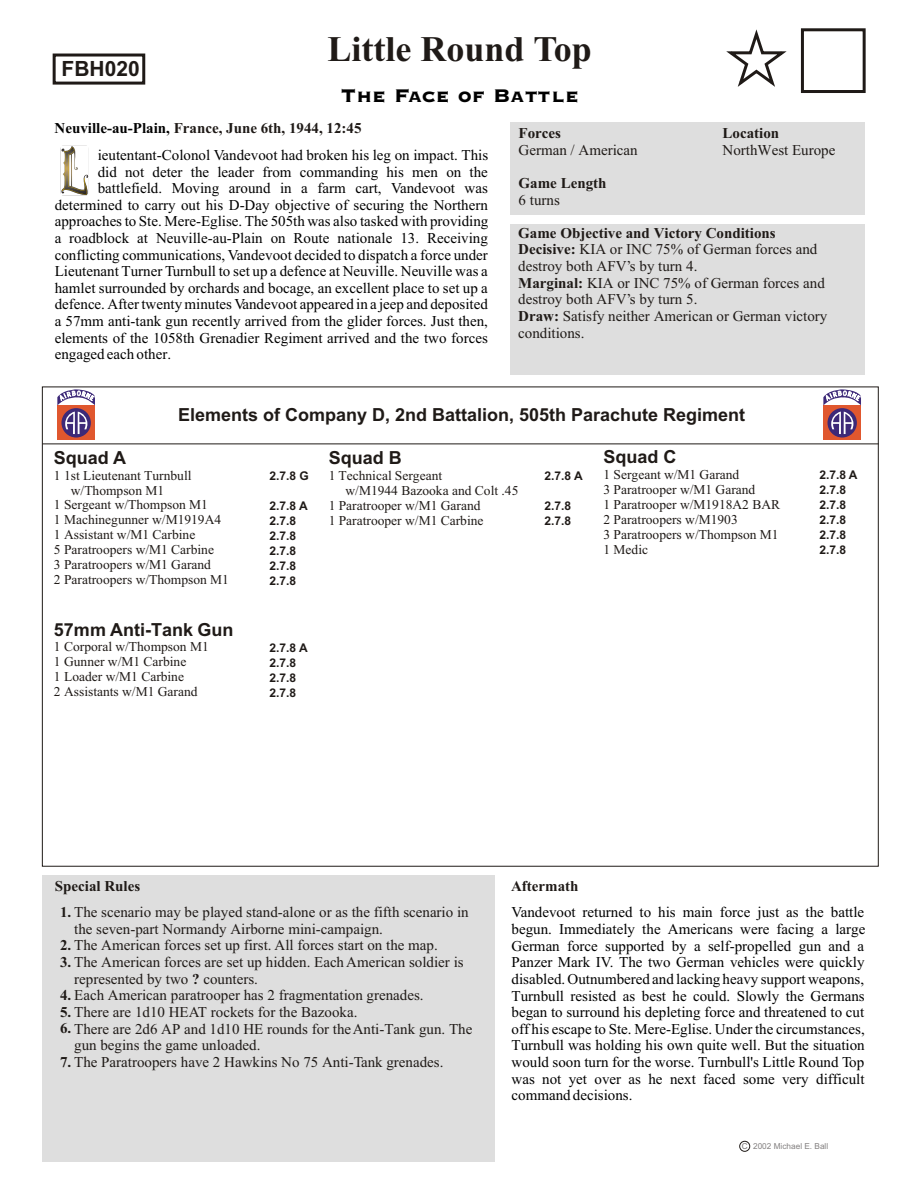
<style>
.page{position:relative;width:918px;height:1188px;background:#fff}
.page>*{position:absolute;margin:0;border:0;box-sizing:border-box;transform-origin:0 0}
.t1{font:700 36px "Times New Roman";color:#1f1a17}
.t2{font:24px "Copprpl Goth Hv BT";color:#000}
.t3{font:700 21px "Arial";color:#1f1a17}
.t4{font:700 18px "Arial";color:#1f1a17}
.t5{font:15px/16.6px "Times New Roman";color:#000;text-align:justify}
.t6{font:15px/16.6px "Times New Roman";color:#1f1a17}
.t7{font:700 15px "Times New Roman";color:#1f1a17}
.t8{font:13.5px/15px "Times New Roman";color:#1f1a17}
.t9{font:700 12px/15px "Arial";color:#1f1a17}
.t10{font:8.25px "Arial";color:#858282}
.s1{color:#000}
.s2{font-weight:700}
.s3{color:#737070}
</style>
<div class="page">
<div style="left:511px;top:225px;width:354px;height:150px;background:#dedede"></div>
<div style="left:740px;top:1141px;width:10px;height:10px;border:1px solid #1f1a17;border-radius:50%"></div>
<hr style="left:42px;top:444px;width:837px;height:1px;background:#1f1a17">
<div style="left:801px;top:28px;width:65px;height:65px;border:3px solid #1f1a17"></div>
<div style="left:53px;top:54px;width:92px;height:31px;border:3px solid #1f1a17"></div>
<div style="left:511px;top:122px;width:354px;height:93px;background:#dedede"></div>
<svg style="left:727px;top:29px;width:60px;height:58px"></svg>
<div style="left:43px;top:875px;width:452px;height:286px;background:#dedede"></div>
<svg style="left:60px;top:145px;width:29px;height:51px"></svg>
<div style="left:57px;top:405px;width:38px;height:35px;background:#e0572e"></div>
<svg style="left:61px;top:408px;width:30px;height:30px"></svg>
<svg style="left:65px;top:412px;width:22px;height:22px"></svg>
<svg style="left:57px;top:386px;width:38px;height:19px"></svg>
<div style="left:823px;top:405px;width:38px;height:35px;background:#e0572e"></div>
<svg style="left:828px;top:408px;width:29px;height:30px"></svg>
<svg style="left:831px;top:412px;width:22px;height:22px"></svg>
<svg style="left:823px;top:386px;width:38px;height:19px"></svg>
<h3 class="t3" style="left:62px;top:61px;width:80px">FBH020</h3>
<h1 class="t1" style="left:328px;top:37px;width:266px">Little Round Top</h1>
<h2 class="t2" style="left:341px;top:84px;width:241px">The Face of Battle</h2>
<p class="t7" style="left:55px;top:123px;width:309px"><span class="s1">Neuville-au-Plain,</span> France, June 6th, 1944, 12:45</p>
<p class="t5" style="left:98px;top:148px;width:392px">ieutentant-Colonol Vandevoot had broken his leg on impact. This</p>
<p class="t5" style="left:98px;top:165px;width:392px">did not deter the leader from commanding his men on the</p>
<p class="t5" style="left:98px;top:181px;width:392px">battlefield. Moving around in a farm cart, Vandevoot was</p>
<p class="t5" style="left:55px;top:198px;width:435px">determined to carry out his D-Day objective of securing the Northern</p>
<p class="t5" style="left:55px;top:214px;width:435px">approaches to Ste. Mere-Eglise. The 505th was also tasked with providing</p>
<p class="t5" style="left:55px;top:231px;width:435px">a roadblock at Neuville-au-Plain on Route nationale 13. Receiving</p>
<p class="t5" style="left:55px;top:248px;width:435px">conflicting communications, Vandevoot decided to dispatch a force under</p>
<p class="t5" style="left:55px;top:264px;width:435px">Lieutenant Turner Turnbull to set up a defence at Neuville. Neuville was a</p>
<p class="t5" style="left:55px;top:281px;width:435px">hamlet surrounded by orchards and bocage, an excellent place to set up a</p>
<p class="t5" style="left:55px;top:298px;width:435px">defence. After twenty minutes Vandevoot appeared in a jeep and deposited</p>
<p class="t5" style="left:55px;top:314px;width:435px">a 57mm anti-tank gun recently arrived from the glider forces. Just then,</p>
<p class="t5" style="left:55px;top:331px;width:435px">elements of the 1058th Grenadier Regiment arrived and the two forces</p>
<p class="t5" style="left:55px;top:347px;width:118px">engaged each other.</p>
<p class="t7" style="left:519px;top:128px;width:44px">Forces</p>
<p class="t6" style="left:519px;top:143px;width:121px">German / American</p>
<p class="t7" style="left:519px;top:178px;width:89px">Game Length</p>
<p class="t6" style="left:519px;top:193px;width:43px">6 turns</p>
<p class="t7" style="left:723px;top:128px;width:58px">Location</p>
<p class="t6" style="left:723px;top:143px;width:114px">NorthWest Europe</p>
<p class="t6" style="left:518px;top:226px;width:311px"><span class="s2">Game Objective and Victory Conditions Decisive:</span> KIA or INC 75% of German forces and destroy both AFV’s by turn 4.<br><span class="s2">Marginal:</span> KIA or INC 75% of German forces and destroy both AFV’s by turn 5.<br><span class="s2">Draw:</span> Satisfy neither American or German victory conditions.</p>
<p class="t4" style="left:178px;top:408px;width:569px">Elements of Company D, 2nd Battalion, 505th Parachute Regiment</p>
<p class="t4" style="left:54px;top:451px;width:74px">Squad A</p>
<p class="t8" style="left:54px;top:469px;width:139px">1 1st Lieutenant Turnbull</p>
<p class="t8" style="left:71px;top:484px;width:95px">w/Thompson M1</p>
<p class="t8" style="left:54px;top:499px;width:156px">1 Sergeant w/Thompson M1</p>
<p class="t8" style="left:54px;top:514px;width:169px">1 Machinegunner w/M1919A4</p>
<p class="t8" style="left:54px;top:529px;width:143px">1 Assistant w/M1 Carbine</p>
<p class="t8" style="left:54px;top:544px;width:162px">5 Paratroopers w/M1 Carbine</p>
<p class="t8" style="left:54px;top:559px;width:159px">3 Paratroopers w/M1 Garand</p>
<p class="t8" style="left:54px;top:574px;width:177px">2 Paratroopers w/Thompson M1</p>
<p class="t4" style="left:54px;top:622px;width:181px">57mm Anti-Tank Gun</p>
<p class="t8" style="left:54px;top:641px;width:156px">1 Corporal w/Thompson M1<br>1 Gunner w/M1 Carbine<br>1 Loader w/M1 Carbine<br>2 Assistants w/M1 Garand</p>
<p class="t9" style="left:270px;top:469px;width:41px">2.7.8 G</p>
<p class="t9" style="left:270px;top:499px;width:40px">2.7.8 A<br>2.7.8<br>2.7.8<br>2.7.8<br>2.7.8<br>2.7.8</p>
<p class="t4" style="left:329px;top:451px;width:75px">Squad B</p>
<p class="t8" style="left:329px;top:469px;width:115px">1 Technical Sergeant</p>
<p class="t8" style="left:346px;top:484px;width:174px">w/M1944 Bazooka and Colt .45</p>
<p class="t8" style="left:329px;top:499px;width:153px">1 Paratrooper w/M1 Garand</p>
<p class="t8" style="left:329px;top:514px;width:156px">1 Paratrooper w/M1 Carbine</p>
<p class="t9" style="left:270px;top:641px;width:40px">2.7.8 A<br>2.7.8<br>2.7.8<br>2.7.8</p>
<p class="t9" style="left:545px;top:469px;width:40px">2.7.8 A</p>
<p class="t9" style="left:545px;top:499px;width:28px">2.7.8<br>2.7.8</p>
<p class="t4" style="left:604px;top:450px;width:75px">Squad C</p>
<p class="t8" style="left:604px;top:468px;width:178px">1 Sergeant w/M1 Garand<br>3 Paratrooper w/M1 Garand<br>1 Paratrooper w/M1918A2 BAR</p>
<p class="t8" style="left:604px;top:543px;width:46px">1 Medic</p>
<p class="t8" style="left:604px;top:513px;width:177px">2 Paratroopers w/M1903<br>3 Paratroopers w/Thompson M1</p>
<p class="t9" style="left:819px;top:468px;width:40px">2.7.8 A<br>2.7.8<br>2.7.8<br>2.7.8<br>2.7.8<br>2.7.8</p>
<p class="t7" style="left:55px;top:881px;width:87px">Special Rules</p>
<p class="t6" style="left:74px;top:922px;width:310px">the seven-part Normandy Airborne mini-campaign.</p>
<p class="t6" style="left:74px;top:972px;width:185px">represented by two <span class="s2">?</span> counters.</p>
<p class="t6" style="left:60px;top:905px;width:410px"><span class="s2">1.</span> The scenario may be played stand-alone or as the fifth scenario in</p>
<p class="t6" style="left:60px;top:939px;width:379px"><span class="s2">2.</span> The American forces set up first. All forces start on the map.</p>
<p class="t6" style="left:60px;top:955px;width:405px"><span class="s2">3.</span> The American forces are set up hidden. Each American soldier is</p>
<p class="t6" style="left:60px;top:988px;width:365px"><span class="s2">4.</span> Each American paratrooper has 2 fragmentation grenades.</p>
<p class="t6" style="left:60px;top:1005px;width:299px"><span class="s2">5.</span> There are 1d10 HEAT rockets for the Bazooka.</p>
<p class="t6" style="left:60px;top:1022px;width:414px"><span class="s2">6.</span> There are 2d6 AP and 1d10 HE rounds for the Anti-Tank gun. The</p>
<p class="t6" style="left:60px;top:1055px;width:385px"><span class="s2">7.</span> The Paratroopers have 2 Hawkins No 75 Anti-Tank grenades.</p>
<p class="t6" style="left:74px;top:1038px;width:188px">gun begins the game unloaded.</p>
<p class="t7" style="left:511px;top:881px;width:69px">Aftermath</p>
<p class="t5" style="left:512px;top:906px;width:355px">Vandevoot returned to his main force just as the battle begun. Immediately the Americans were facing a large German force supported by a self-propelled gun and a Panzer Mark IV. The two German vehicles were quickly disabled. Outnumbered and lacking heavy support weapons, Turnbull resisted as best he could. Slowly the Germans began to surround his depleting force and threatened to cut off his escape to Ste. Mere-Eglise. Under the circumstances, Turnbull was holding his own quite well. But the situation would soon turn for the worse. Turnbull's Little Round Top was not yet over as he next faced some very difficult command decisions.</p>
<p class="t10" style="left:742px;top:1143px;width:88px"><span class="s3">C</span> 2002 Michael E. Ball</p>
</div>
